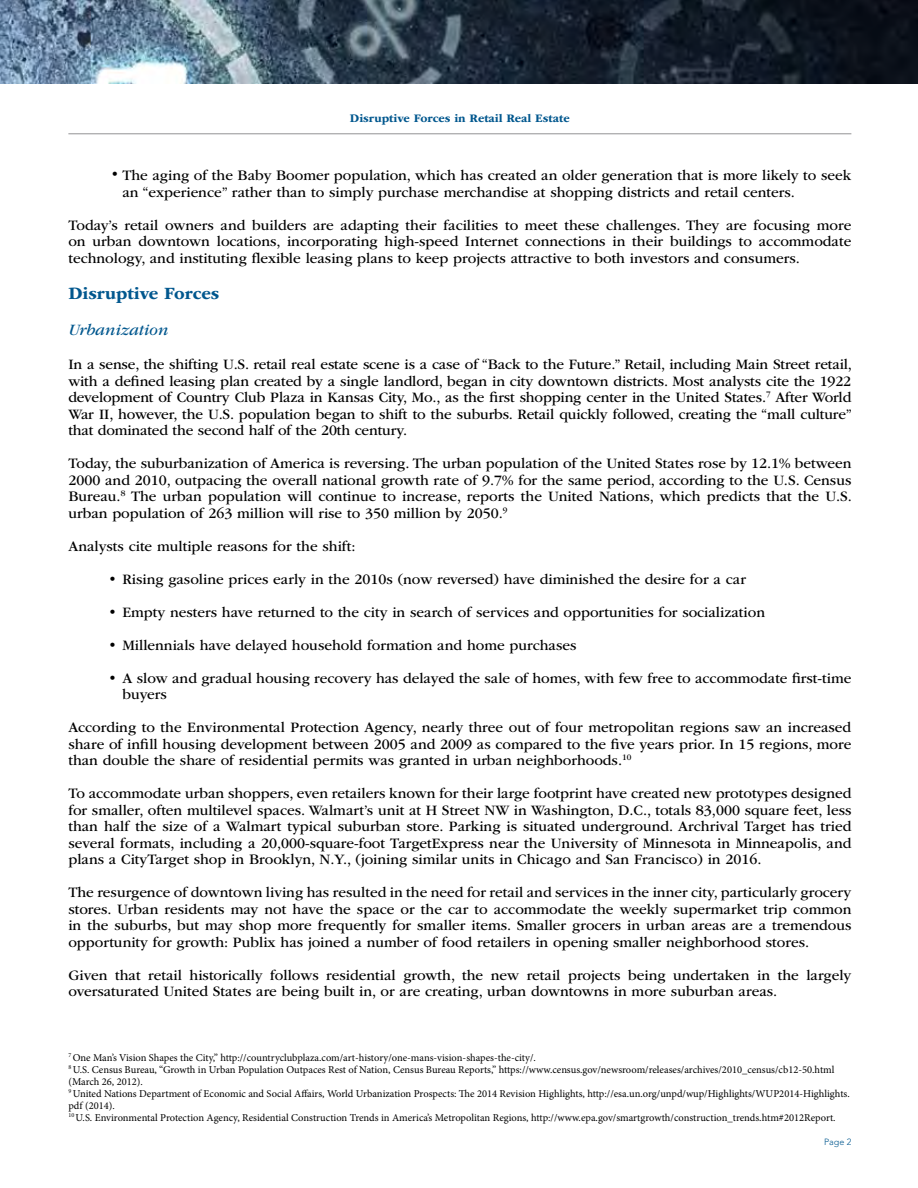
<style>
.page{position:relative;width:918px;height:1188px;background:#fff}
.page>*{position:absolute;margin:0;border:0;box-sizing:border-box;transform-origin:0 0}
.t1{font:700 18px "ITC Garamond Std";color:#00578e}
.t2{font:italic 16.5px "ITC Garamond Std";color:#00578e}
.t3{font:15px/16.5px "ITC Garamond Std";color:#000;text-align:justify}
.t4{font:700 12px "ITC Garamond Std";color:#00578e}
.t5{font:10.5px/12px "Minion Pro";color:#000}
.t6{font:300 9px "Avenir LT Std";color:#00578e}
</style>
<div class="page">
<img style="left:0;top:0;width:918px;height:83px">
<hr style="left:68px;top:133px;width:783px;height:1px;background:#929294">
<p class="t4" style="left:350px;top:111px;width:221px">Disruptive Forces in Retail Real Estate</p>
<p class="t3" style="left:122px;top:167px;width:731px;text-indent:-12px">• The aging of the Baby Boomer population, which has created an older generation that is more likely to seek an “experience” rather than to simply purchase merchandise at shopping districts and retail centers.</p>
<p class="t3" style="left:68px;top:217px;width:784px">Today’s retail owners and builders are adapting their facilities to meet these challenges. They are focusing more on urban downtown locations, incorporating high-speed Internet connections in their buildings to accommodate technology, and instituting flexible leasing plans to keep projects attractive to both investors and consumers.</p>
<p class="t1" style="left:68px;top:283px;width:152px">Disruptive Forces</p>
<p class="t2" style="left:68px;top:320px;width:102px">Urbanization</p>
<p class="t3" style="left:68px;top:356px;width:785px">In a sense, the shifting U.S. retail real estate scene is a case of “Back to the Future.” Retail, including Main Street retail, with a defined leasing plan created by a single landlord, began in city downtown districts. Most analysts cite the 1922 development of Country Club Plaza in Kansas City, Mo., as the first shopping center in the United States.<sup>7</sup> After World War II, however, the U.S. population began to shift to the suburbs. Retail quickly followed, creating the “mall culture” that dominated the second half of the 20th century.</p>
<p class="t3" style="left:68px;top:455px;width:785px">Today, the suburbanization of America is reversing. The urban population of the United States rose by 12.1% between 2000 and 2010, outpacing the overall national growth rate of 9.7% for the same period, according to the U.S. Census Bureau.<sup>8</sup> The urban population will continue to increase, reports the United Nations, which predicts that the U.S. urban population of 263 million will rise to 350 million by 2050.<sup>9</sup></p>
<p class="t3" style="left:68px;top:538px;width:289px">Analysts cite multiple reasons for the shift:</p>
<p class="t3" style="left:108px;top:571px;width:639px">• Rising gasoline prices early in the 2010s (now reversed) have diminished the desire for a car</p>
<p class="t3" style="left:108px;top:604px;width:658px">• Empty nesters have returned to the city in search of services and opportunities for socialization</p>
<p class="t3" style="left:108px;top:637px;width:470px">• Millennials have delayed household formation and home purchases</p>
<p class="t3" style="left:122px;top:670px;width:731px;text-indent:-14px">• A slow and gradual housing recovery has delayed the sale of homes, with few free to accommodate first-time buyers</p>
<p class="t3" style="left:68px;top:719px;width:785px">According to the Environmental Protection Agency, nearly three out of four metropolitan regions saw an increased share of infill housing development between 2005 and 2009 as compared to the five years prior. In 15 regions, more than double the share of residential permits was granted in urban neighborhoods.<sup>10</sup></p>
<p class="t3" style="left:68px;top:785px;width:785px">To accommodate urban shoppers, even retailers known for their large footprint have created new prototypes designed for smaller, often multilevel spaces. Walmart’s unit at H Street NW in Washington, D.C., totals 83,000 square feet, less than half the size of a Walmart typical suburban store. Parking is situated underground. Archrival Target has tried several formats, including a 20,000-square-foot TargetExpress near the University of Minnesota in Minneapolis, and plans a CityTarget shop in Brooklyn, N.Y., (joining similar units in Chicago and San Francisco) in 2016.</p>
<p class="t3" style="left:68px;top:884px;width:785px">The resurgence of downtown living has resulted in the need for retail and services in the inner city, particularly grocery stores. Urban residents may not have the space or the car to accommodate the weekly supermarket trip common in the suburbs, but may shop more frequently for smaller items. Smaller grocers in urban areas are a tremendous opportunity for growth: Publix has joined a number of food retailers in opening smaller neighborhood stores.</p>
<p class="t3" style="left:68px;top:967px;width:784px">Given that retail historically follows residential growth, the new retail projects being undertaken in the largely oversaturated United States are being built in, or are creating, urban downtowns in more suburban areas.</p>
<p class="t5" style="left:68px;top:1051px;width:783px"><sup>7</sup> One Man’s Vision Shapes the City,” http://countryclubplaza.com/art-history/one-mans-vision-shapes-the-city/.<br><sup>8</sup> U.S. Census Bureau, “Growth in Urban Population Outpaces Rest of Nation, Census Bureau Reports,” https://www.census.gov/newsroom/releases/archives/2010_census/cb12-50.html (March 26, 2012).<br><sup>9</sup> United Nations Department of Economic and Social Affairs, World Urbanization Prospects: The 2014 Revision Highlights, http://esa.un.org/unpd/wup/Highlights/WUP2014-Highlights. pdf (2014).<br><sup>10</sup> U.S. Environmental Protection Agency, Residential Construction Trends in America’s Metropolitan Regions, http://www.epa.gov/smartgrowth/construction_trends.htm#2012Report.</p>
<p class="t6" style="left:824px;top:1137px;width:29px">Page 2</p>
</div>
